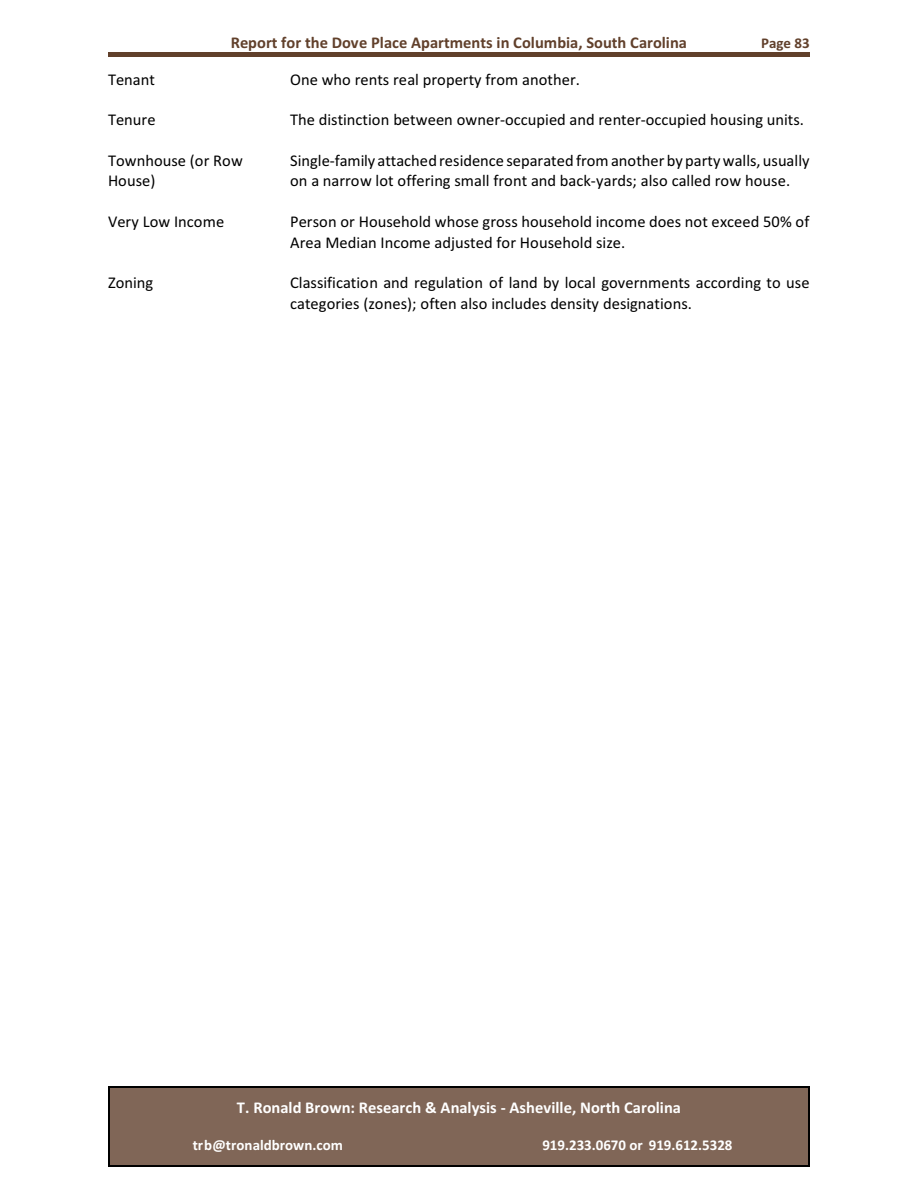
<style>
.page{position:relative;width:918px;height:1188px;background:#fff}
.page>*{position:absolute;margin:0;border:0;box-sizing:border-box;transform-origin:0 0}
.t1{font:16.5px/20.4px "Calibri";color:#000}
.t2{font:700 16.5px "Calibri";letter-spacing:.005em;color:#fff}
.t3{font:700 16.5px "Calibri";color:#61402b}
.t4{font:700 15px "Calibri";color:#fff}
.t5{font:700 15px "Calibri";color:#61402b}
</style>
<div class="page">
<div style="left:108px;top:1087px;width:702px;height:79px;background:#806657"></div>
<hr style="left:108px;top:1087px;width:1px;height:79px;background:#000">
<hr style="left:809px;top:1087px;width:1px;height:79px;background:#000">
<hr style="left:108px;top:1087px;width:702px;height:1px;background:#000">
<hr style="left:108px;top:1165px;width:702px;height:1px;background:#000">
<hr style="left:108px;top:53px;width:702px;height:4px;background:#61402b">
<p class="t3" style="left:231px;top:36px;width:458px">Report for the Dove Place Apartments in Columbia, South Carolina</p>
<p class="t5" style="left:761px;top:37px;width:50px">Page 83</p>
<p class="t1" style="left:108px;top:70px;width:49px">Tenant</p>
<p class="t1" style="left:290px;top:70px;width:291px">One who rents real property from another.</p>
<p class="t1" style="left:108px;top:111px;width:49px">Tenure</p>
<p class="t1" style="left:290px;top:111px;width:515px">The distinction between owner-occupied and renter-occupied housing units.</p>
<p class="t1" style="left:108px;top:152px;width:136px">Townhouse (or Row<br>House)</p>
<p class="t1" style="left:290px;top:152px;width:521px">Single-family attached residence separated fromanother by partywalls, usually on a narrow lot offering small front and back-yards; also called row house.</p>
<p class="t1" style="left:108px;top:213px;width:118px">Very Low Income</p>
<p class="t1" style="left:290px;top:213px;width:521px">Person or Household whose gross household income does not exceed 50% of<br>Area Median Income adjusted for Household size.</p>
<p class="t1" style="left:108px;top:274px;width:47px">Zoning</p>
<p class="t1" style="left:290px;top:274px;width:521px">Classification and regulation of land by local governments according to use categories (zones); often also includes density designations.</p>
<p class="t2" style="left:237px;top:1101px;width:446px">T. Ronald Brown: Research &amp; Analysis - Asheville, North Carolina</p>
<p class="t4" style="left:193px;top:1139px;width:152px">trb@tronaldbrown.com</p>
<p class="t4" style="left:542px;top:1139px;width:192px">919.233.0670 or 919.612.5328</p>
</div>
